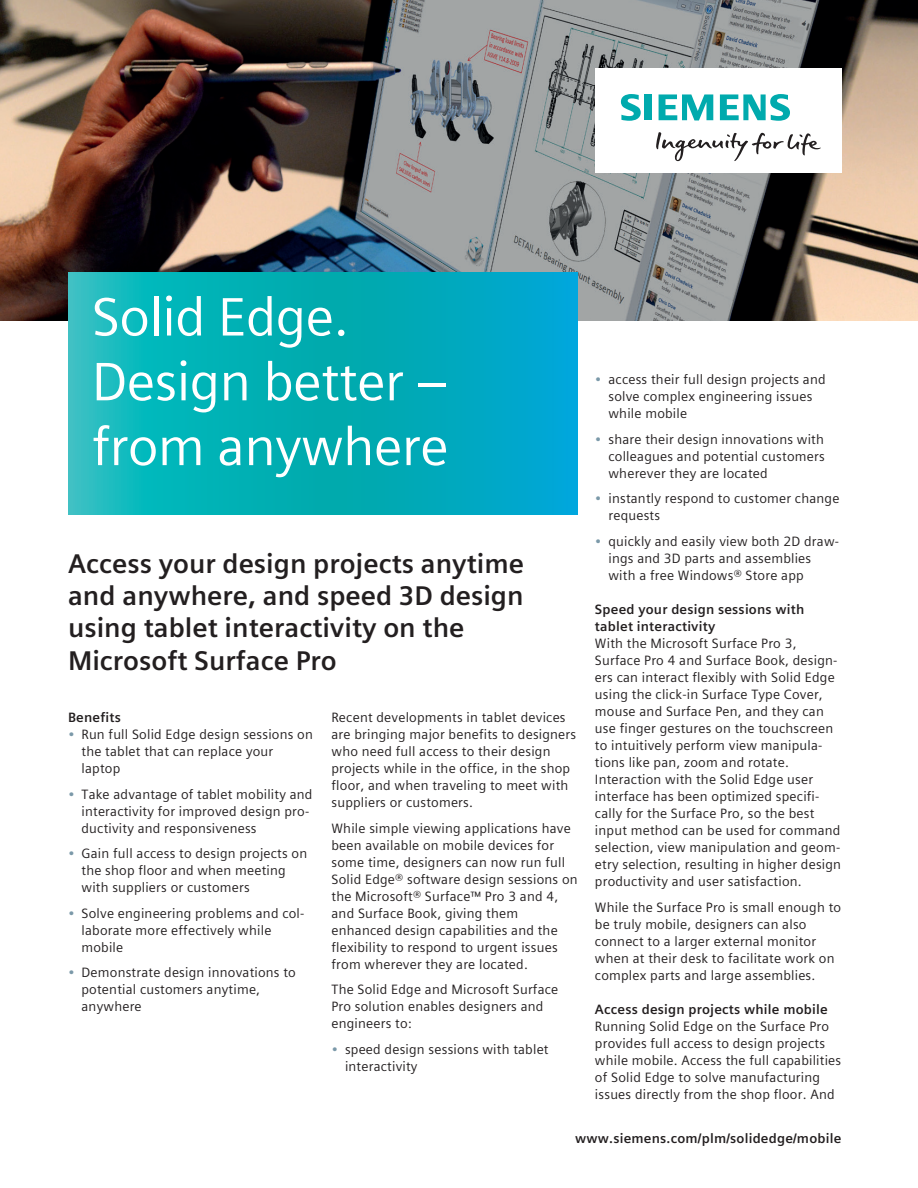
<style>
.page{position:relative;width:918px;height:1188px;background:#fff}
.page>*{position:absolute;margin:0;border:0;box-sizing:border-box;transform-origin:0 0}
.t1{font:54px/64.8px "Siemens Sans Global";letter-spacing:-.01em;color:#fff}
.t2{font:700 27px/32.4px "Siemens Sans Global";color:#231f20}
.t3{font:13.5px/17px "Siemens Sans Global";letter-spacing:.015em;color:#231f20}
.t4{font:700 13.5px/17px "Siemens Sans Global";letter-spacing:.015em;color:#231f20}
.s1{color:#7b99a9}
</style>
<div class="page">
<img style="left:0;top:0;width:918px;height:320px">
<svg style="left:68px;top:272px;width:510px;height:243px;background:#07afbb"></svg>
<div style="left:595px;top:68px;width:246px;height:104px;background:#fff"></div>
<svg style="left:656px;top:132px;width:165px;height:29px"></svg>
<svg style="left:621px;top:94px;width:31px;height:27px"></svg>
<svg style="left:659px;top:94px;width:54px;height:26px"></svg>
<svg style="left:720px;top:94px;width:70px;height:27px"></svg>
<h1 class="t1" style="left:92px;top:285px;width:358px">Solid Edge.<br>Design better – from anywhere</h1>
<h2 class="t2" style="left:68px;top:547px;width:458px">Access your design projects anytime and anywhere, and speed 3D design using tablet interactivity on the<br>Microsoft Surface Pro</h2>
<p class="t4" style="left:68px;top:709px;width:54px">Benefits</p>
<p class="t3" style="left:82px;top:726px;width:233px;text-indent:-14px"><span class="s1">•</span> Run full Solid Edge design sessions on the tablet that can replace your laptop</p>
<p class="t3" style="left:82px;top:786px;width:233px;text-indent:-14px"><span class="s1">•</span> Take advantage of tablet mobility and interactivity for improved design pro&shy;ductivity and responsiveness</p>
<p class="t3" style="left:82px;top:845px;width:227px;text-indent:-14px"><span class="s1">•</span> Gain full access to design projects on the shop floor and when meeting with suppliers or customers</p>
<p class="t3" style="left:82px;top:905px;width:224px;text-indent:-13px"><span class="s1">•</span> Solve engineering problems and col&shy;laborate more effectively while mobile</p>
<p class="t3" style="left:82px;top:964px;width:216px;text-indent:-14px"><span class="s1">•</span> Demonstrate design innovations to potential customers anytime, anywhere</p>
<p class="t3" style="left:332px;top:709px;width:246px">Recent developments in tablet devices are bringing major benefits to designers who need full access to their design projects while in the office, in the shop floor, and when traveling to meet with suppliers or customers.</p>
<p class="t3" style="left:332px;top:820px;width:248px">While simple viewing applications have been available on mobile devices for some time, designers can now run full Solid Edge® software design sessions on the Microsoft® Surface™ Pro 3 and 4, and Surface Book, giving them enhanced design capabilities and the flexibility to respond to urgent issues from wherever they are located.</p>
<p class="t3" style="left:332px;top:981px;width:228px">The Solid Edge and Microsoft Surface<br>Pro solution enables designers and engineers to:</p>
<p class="t3" style="left:345px;top:1041px;width:205px;text-indent:-14px"><span class="s1">•</span> speed design sessions with tablet interactivity</p>
<p class="t3" style="left:608px;top:371px;width:219px;text-indent:-14px"><span class="s1">•</span> access their full design projects and solve complex engineering issues while mobile</p>
<p class="t3" style="left:608px;top:431px;width:218px;text-align:justify;text-indent:-14px"><span class="s1">•</span> share their design innovations with colleagues and potential customers wherever they are located</p>
<p class="t3" style="left:608px;top:490px;width:232px;text-indent:-14px"><span class="s1">•</span> instantly respond to customer change requests</p>
<p class="t3" style="left:608px;top:533px;width:232px;text-indent:-14px"><span class="s1">•</span> quickly and easily view both 2D draw&shy;ings and 3D parts and assemblies with a free Windows® Store app</p>
<p class="t4" style="left:595px;top:601px;width:211px">Speed your design sessions with tablet interactivity</p>
<p class="t3" style="left:595px;top:635px;width:248px">With the Microsoft Surface Pro 3, Surface Pro 4 and Surface Book, design&shy;ers can interact flexibly with Solid Edge using the click-in Surface Type Cover, mouse and Surface Pen, and they can use finger gestures on the touchscreen to intuitively perform view manipula&shy;tions like pan, zoom and rotate.<br>Interaction with the Solid Edge user interface has been optimized specifi&shy;cally for the Surface Pro, so the best input method can be used for command selection, view manipulation and geom&shy;etry selection, resulting in higher design productivity and user satisfaction.</p>
<p class="t3" style="left:595px;top:898px;width:248px">While the Surface Pro is small enough to be truly mobile, designers can also connect to a larger external monitor when at their desk to facilitate work on complex parts and large assemblies.</p>
<p class="t4" style="left:595px;top:1001px;width:234px">Access design projects while mobile</p>
<p class="t3" style="left:595px;top:1018px;width:248px">Running Solid Edge on the Surface Pro provides full access to design projects while mobile. Access the full capabilities of Solid Edge to solve manufacturing issues directly from the shop floor. And</p>
<p class="t4" style="left:575px;top:1130px;width:268px">www.siemens.com/plm/solidedge/mobile</p>
</div>
